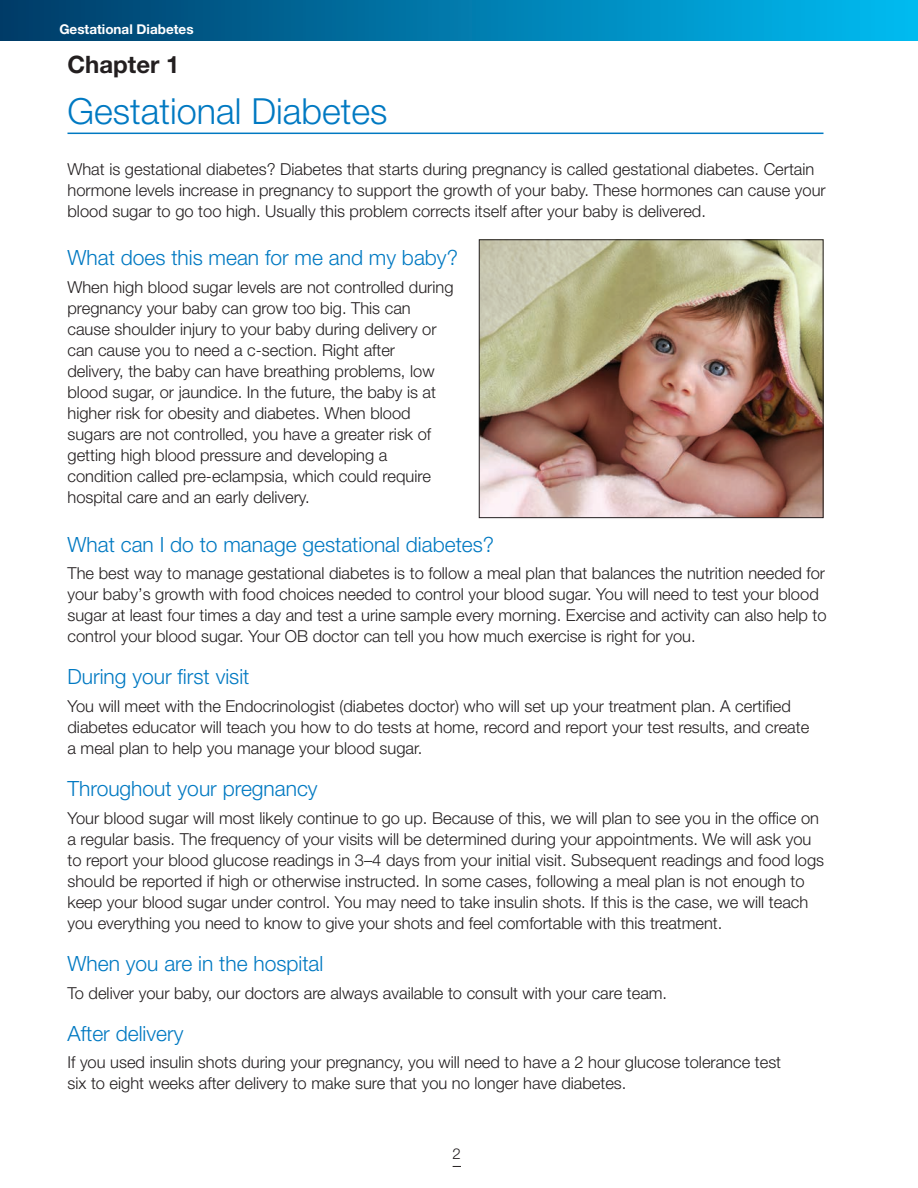
<style>
.page{position:relative;width:918px;height:1188px;background:#fff}
.page>*{position:absolute;margin:0;border:0;box-sizing:border-box;transform-origin:0 0}
.top_header{font:300 36px "Helvetica Neue";color:#0079c2}
.Subhead_A_bold{font:700 24px "Helvetica Neue";color:#231f20}
.body_text_11_14_hel{font:300 21px "Helvetica Neue";color:#0079c2}
.body_text_11_14_hel-2{font:300 16.5px/21px "Helvetica Neue";color:#231f20}
.Subhead_A_bold-2{font:300 16.5px/21px "Helvetica Neue";color:#231f20}
.t1{font:300 15px "Helvetica Neue";color:#231f20}
.t2{font:700 13.5px "Helvetica Neue";color:#fff}
</style>
<div class="page">
<div style="left:0;top:0;width:918px;height:40px;background:linear-gradient(to right,#003a67,#00bcf2)"></div>
<hr style="left:68px;top:133px;width:756px;height:1px;background:#0079c2">
<img style="left:481px;top:241px;width:341px;height:275px">
<div style="left:479px;top:239px;width:345px;height:279px;border:1px solid #231f20"></div>
<p class="t2" style="left:59px;top:21px;width:136px">Gestational Diabetes</p>
<p class="Subhead_A_bold" style="left:68px;top:49px;width:114px">Chapter 1</p>
<p class="top_header" style="left:68px;top:89px;width:322px">Gestational Diabetes</p>
<p class="Subhead_A_bold-2" style="left:68px;top:158px;width:760px">What is gestational diabetes? Diabetes that starts during pregnancy is called gestational diabetes. Certain hormone levels increase in pregnancy to support the growth of your baby. These hormones can cause your blood sugar to go too high. Usually this problem corrects itself after your baby is delivered.</p>
<p class="body_text_11_14_hel" style="left:68px;top:245px;width:392px">What does this mean for me and my baby?</p>
<p class="body_text_11_14_hel-2" style="left:68px;top:276px;width:388px">When high blood sugar levels are not controlled during</p>
<p class="body_text_11_14_hel-2" style="left:68px;top:297px;width:345px">pregnancy your baby can grow too big. This can</p>
<p class="body_text_11_14_hel-2" style="left:68px;top:318px;width:371px">cause shoulder injury to your baby during delivery or</p>
<p class="body_text_11_14_hel-2" style="left:68px;top:339px;width:329px">can cause you to need a c-section. Right after</p>
<p class="body_text_11_14_hel-2" style="left:68px;top:360px;width:369px">delivery, the baby can have breathing problems, low</p>
<p class="body_text_11_14_hel-2" style="left:68px;top:381px;width:370px">blood sugar, or jaundice. In the future, the baby is at</p>
<p class="body_text_11_14_hel-2" style="left:68px;top:402px;width:345px">higher risk for obesity and diabetes. When blood</p>
<p class="body_text_11_14_hel-2" style="left:68px;top:423px;width:365px">sugars are not controlled, you have a greater risk of</p>
<p class="body_text_11_14_hel-2" style="left:68px;top:444px;width:322px">getting high blood pressure and developing a</p>
<p class="body_text_11_14_hel-2" style="left:68px;top:465px;width:365px">condition called pre-eclampsia, which could require</p>
<p class="body_text_11_14_hel-2" style="left:68px;top:486px;width:244px">hospital care and an early delivery.</p>
<p class="body_text_11_14_hel" style="left:68px;top:531px;width:428px">What can I do to manage gestational diabetes?</p>
<p class="body_text_11_14_hel-2" style="left:68px;top:563px;width:761px">The best way to manage gestational diabetes is to follow a meal plan that balances the nutrition needed for your baby’s growth with food choices needed to control your blood sugar. You will need to test your blood sugar at least four times a day and test a urine sample every morning. Exercise and activity can also help to control your blood sugar. Your OB doctor can tell you how much exercise is right for you.</p>
<p class="body_text_11_14_hel" style="left:68px;top:664px;width:183px">During your first visit</p>
<p class="body_text_11_14_hel-2" style="left:68px;top:695px;width:743px">You will meet with the Endocrinologist (diabetes doctor) who will set up your treatment plan. A certified diabetes educator will teach you how to do tests at home, record and report your test results, and create a meal plan to help you manage your blood sugar.</p>
<p class="body_text_11_14_hel" style="left:68px;top:776px;width:252px">Throughout your pregnancy</p>
<p class="body_text_11_14_hel-2" style="left:68px;top:807px;width:758px">Your blood sugar will most likely continue to go up. Because of this, we will plan to see you in the office on a regular basis. The frequency of your visits will be determined during your appointments. We will ask you to report your blood glucose readings in 3–4 days from your initial visit. Subsequent readings and food logs should be reported if high or otherwise instructed. In some cases, following a meal plan is not enough to keep your blood sugar under control. You may need to take insulin shots. If this is the case, we will teach you everything you need to know to give your shots and feel comfortable with this treatment.</p>
<p class="body_text_11_14_hel" style="left:68px;top:950px;width:257px">When you are in the hospital</p>
<p class="body_text_11_14_hel-2" style="left:68px;top:982px;width:601px">To deliver your baby, our doctors are always available to consult with your care team.</p>
<p class="body_text_11_14_hel" style="left:68px;top:1020px;width:117px">After delivery</p>
<p class="body_text_11_14_hel-2" style="left:68px;top:1052px;width:715px">If you used insulin shots during your pregnancy, you will need to have a 2 hour glucose tolerance test six to eight weeks after delivery to make sure that you no longer have diabetes.</p>
<p class="t1" style="left:453px;top:1145px;width:10px">2</p>
</div>
